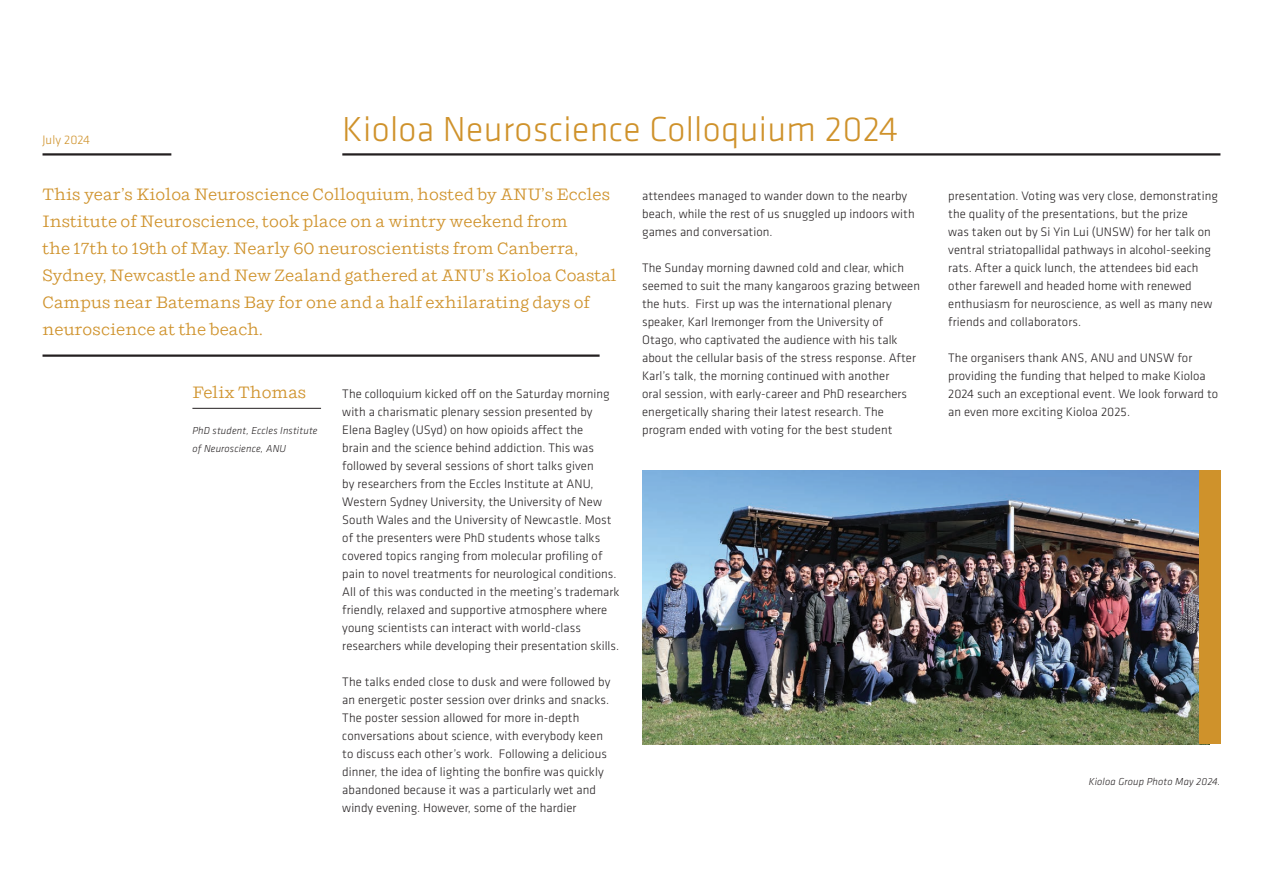
<style>
.page{position:relative;width:1263px;height:893px;background:#fff}
.page>*{position:absolute;margin:0;border:0;box-sizing:border-box;transform-origin:0 0}
.t1{font:300 36px "Klavika Basic";letter-spacing:.01em;color:#cf922b}
.ANS_pull_quote{font:16.5px/27px "Shift";color:#cf922b}
.ANS_body{font:300 12.75px/18px "Klavika Basic";letter-spacing:.005em;color:#231f20}
.t2{font:300 12.75px "Klavika Basic";letter-spacing:.01em;color:#cf922b}
.ANS_caption{font:italic 300 10.5px/18px "Klavika Basic";letter-spacing:.015em;color:#231f20}
</style>
<div class="page">
<hr style="left:43px;top:153px;width:128px;height:3px;background:#231f20">
<hr style="left:342px;top:153px;width:878px;height:3px;background:#231f20">
<hr style="left:43px;top:354px;width:557px;height:3px;background:#231f20">
<hr style="left:192px;top:408px;width:129px;height:1px;background:#231f20">
<img style="left:642px;top:471px;width:557px;height:273px">
<div style="left:1199px;top:471px;width:21px;height:273px;background:#cf922b"></div>
<p class="t2" style="left:43px;top:132px;width:49px">July 2024</p>
<p class="t1" style="left:342px;top:107px;width:557px">Kioloa Neuroscience Colloquium 2024</p>
<p class="ANS_pull_quote" style="left:43px;top:181px;width:576px">This year’s Kioloa Neuroscience Colloquium, hosted by ANU’s Eccles Institute of Neuroscience, took place on a wintry weekend from<br>the 17th to 19th of May. Nearly 60 neuroscientists from Canberra, Sydney, Newcastle and New Zealand gathered at ANU’s Kioloa Coastal Campus near Batemans Bay for one and a half exhilarating days of neuroscience at the beach.</p>
<p class="ANS_body" style="left:642px;top:187px;width:274px">attendees managed to wander down to the nearby beach, while the rest of us snuggled up indoors with games and conversation.</p>
<p class="ANS_body" style="left:642px;top:259px;width:279px">The Sunday morning dawned cold and clear, which seemed to suit the many kangaroos grazing between the huts. First up was the international plenary speaker, Karl Iremonger from the University of Otago, who captivated the audience with his talk about the cellular basis of the stress response. After Karl’s talk, the morning continued with another<br>oral session, with early-career and PhD researchers energetically sharing their latest research. The program ended with voting for the best student</p>
<p class="ANS_pull_quote" style="left:192px;top:379px;width:115px">Felix Thomas</p>
<p class="ANS_caption" style="left:192px;top:422px;width:127px">PhD student, Eccles Institute of Neuroscience, ANU</p>
<p class="ANS_body" style="left:342px;top:385px;width:279px">The colloquium kicked off on the Saturday morning with a charismatic plenary session presented by Elena Bagley (USyd) on how opioids affect the<br>brain and the science behind addiction. This was followed by several sessions of short talks given<br>by researchers from the Eccles Institute at ANU, Western Sydney University, the University of New South Wales and the University of Newcastle. Most of the presenters were PhD students whose talks covered topics ranging from molecular profiling of pain to novel treatments for neurological conditions.<br>All of this was conducted in the meeting’s trademark friendly, relaxed and supportive atmosphere where young scientists can interact with world-class researchers while developing their presentation skills.</p>
<p class="ANS_body" style="left:342px;top:673px;width:269px">The talks ended close to dusk and were followed by an energetic poster session over drinks and snacks.<br>The poster session allowed for more in-depth conversations about science, with everybody keen to discuss each other’s work. Following a delicious dinner, the idea of lighting the bonfire was quickly abandoned because it was a particularly wet and windy evening. However, some of the hardier</p>
<p class="ANS_body" style="left:948px;top:187px;width:271px">presentation. Voting was very close, demonstrating the quality of the presentations, but the prize<br>was taken out by Si Yin Lui (UNSW) for her talk on ventral striatopallidal pathways in alcohol-seeking rats. After a quick lunch, the attendees bid each other farewell and headed home with renewed enthusiasm for neuroscience, as well as many new friends and collaborators.</p>
<p class="ANS_body" style="left:948px;top:349px;width:271px">The organisers thank ANS, ANU and UNSW for providing the funding that helped to make Kioloa 2024 such an exceptional event. We look forward to an even more exciting Kioloa 2025.</p>
<p class="ANS_caption" style="left:1089px;top:773px;width:133px">Kioloa Group Photo May 2024.</p>
</div>
